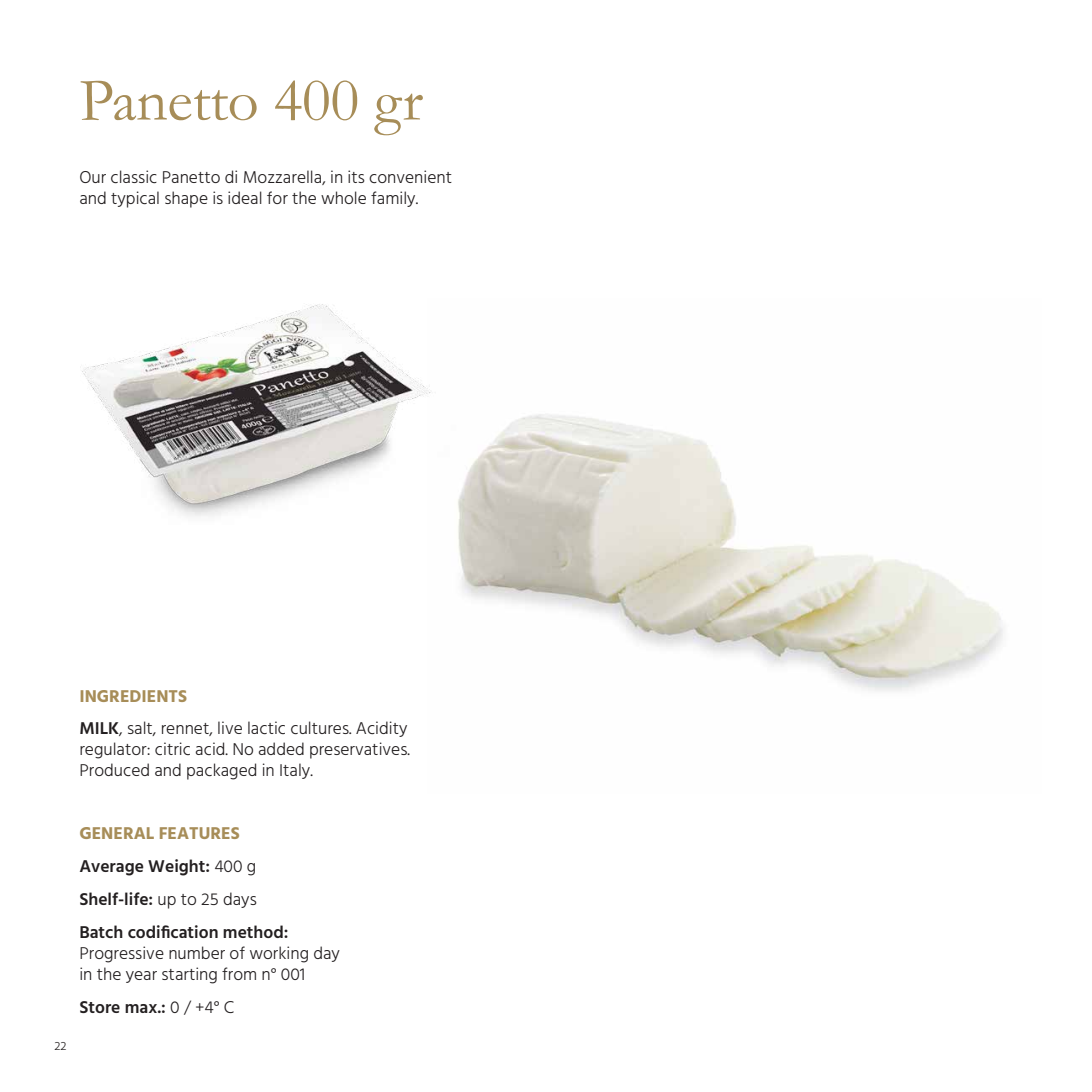
<style>
.page{position:relative;width:1092px;height:1092px;background:#fff}
.page>*{position:absolute;margin:0;border:0;box-sizing:border-box;transform-origin:0 0}
.t1{font:61.25px "Garamond";letter-spacing:-.005em;color:#a78d58}
.t2{font:300 17.5px/21px "Hind";color:#231f20}
.t3{font:600 17.5px/32.9px "Hind";color:#231f20}
.t4{font:300 12.25px "Hind";color:#231f20}
.s1{font-weight:700;color:#a78d58}
.s2{font-weight:600}
.s3{font-weight:300}
</style>
<div class="page">
<img style="left:460px;top:414px;width:543px;height:277px">
<img style="left:82px;top:304px;width:378px;height:252px">
<h1 class="t1" style="left:79px;top:59px;width:345px">Panetto 400 gr</h1>
<p class="t2" style="left:79px;top:167px;width:374px">Our classic Panetto di Mozzarella, in its convenient and typical shape is ideal for the whole family.</p>
<p class="t2" style="left:79px;top:682px;width:329px;line-height:31.5px"><span class="s1">INGREDIENTs<br></span><span class="s2">MILK</span>, salt, rennet, live lactic cultures. Acidity</p>
<p class="t2" style="left:79px;top:739px;width:332px">regulator: citric acid. No added preservatives.<br>Produced and packaged in Italy.</p>
<p class="t4" style="left:55px;top:1038px;width:14px">22</p>
<p class="t3" style="left:79px;top:816px;width:210px"><span class="s1">GENERAL FEATURES<br></span>Average Weight: <span class="s3">400 g<br></span>Shelf-life: <span class="s3">up to 25 days<br></span>Batch codification method:</p>
<p class="t2" style="left:79px;top:943px;width:262px">Progressive number of working day in the year starting from n° 001</p>
<p class="t3" style="left:79px;top:989px;width:156px">Store max.: <span class="s3">0 / +4° C</span></p>
</div>
